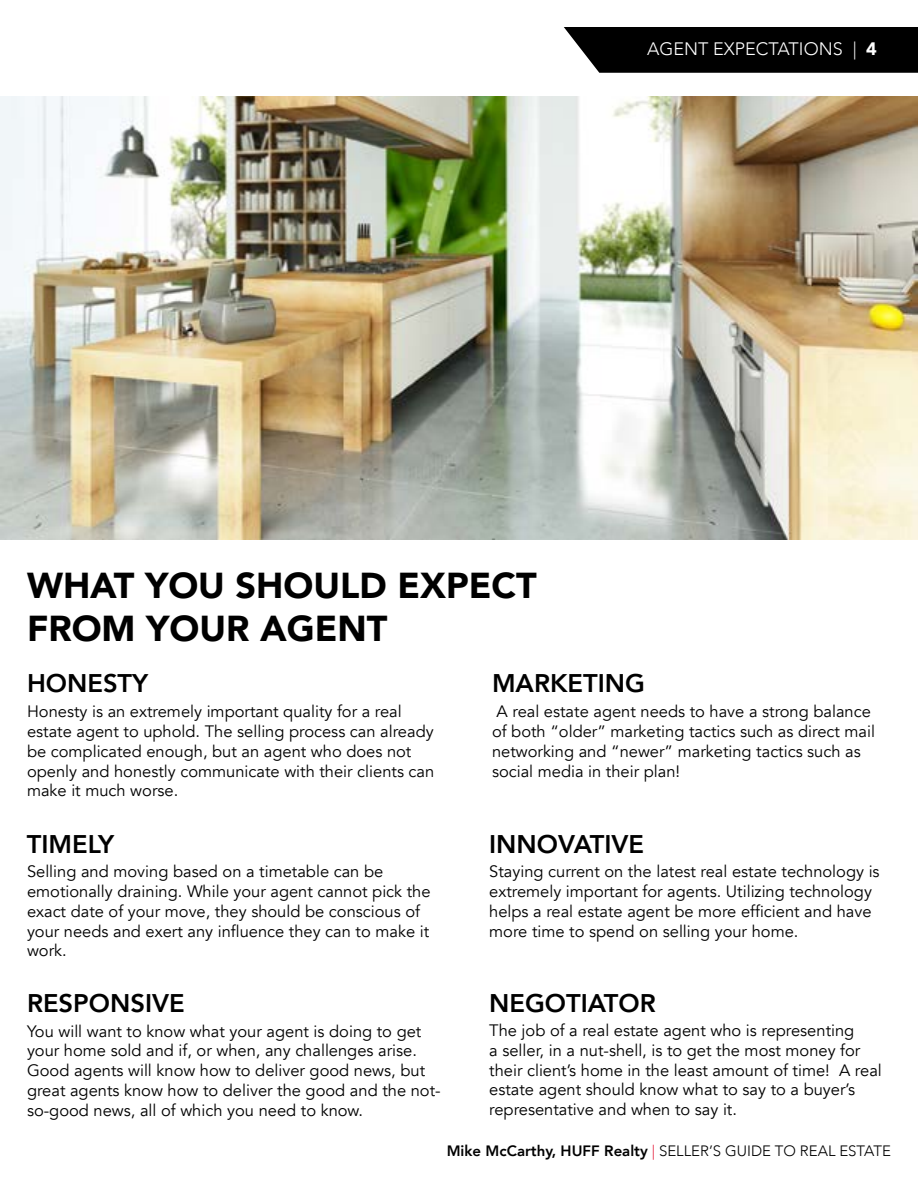
<style>
.page{position:relative;width:918px;height:1188px;background:#fff}
.page>*{position:absolute;margin:0;border:0;box-sizing:border-box;transform-origin:0 0}
.t1{font:900 36px/43.2px "Avenir";color:#000}
.t2{font:800 25.5px "Avenir";color:#000}
.t3{font:300 18px "Avenir";color:#fff}
.t4{font:16.5px/19.8px "Avenir";color:#000}
.t5{font:300 15px "Avenir";color:#000}
.s1{font-weight:900}
.s2{font-weight:800}
.s3{color:#e31837}
</style>
<div class="page">
<svg style="left:564px;top:27px;width:354px;height:46px;background:#0e0e0e"></svg>
<img style="left:0;top:96px;width:918px;height:444px">
<p class="t3" style="left:647px;top:38px;width:231px">AGENT EXPECTATIONS | <span class="s1">4</span></p>
<h1 class="t1" style="left:27px;top:563px;width:511px">WHAT YOU SHOULD EXPECT<br>FROM YOUR AGENT</h1>
<h2 class="t2" style="left:27px;top:663px;width:123px">HONESTY</h2>
<p class="t4" style="left:27px;top:702px;width:409px">Honesty is an extremely important quality for a real estate agent to uphold. The selling process can already be complicated enough, but an agent who does not openly and honestly communicate with their clients can make it much worse.</p>
<h2 class="t2" style="left:27px;top:824px;width:89px">TIMELY</h2>
<p class="t4" style="left:27px;top:862px;width:405px">Selling and moving based on a timetable can be emotionally draining. While your agent cannot pick the exact date of your move, they should be conscious of your needs and exert any influence they can to make it work.</p>
<h2 class="t2" style="left:27px;top:983px;width:159px">RESPONSIVE</h2>
<p class="t4" style="left:27px;top:1021px;width:415px">You will want to know what your agent is doing to get your home sold and if, or when, any challenges arise.<br>Good agents will know how to deliver good news, but great agents know how to deliver the good and the not&shy;so-good news, all of which you need to know.</p>
<h2 class="t2" style="left:492px;top:663px;width:154px">MARKETING</h2>
<p class="t4" style="left:492px;top:702px;width:385px">A real estate agent needs to have a strong balance of both “older” marketing tactics such as direct mail networking and “newer” marketing tactics such as social media in their plan!</p>
<h2 class="t2" style="left:489px;top:824px;width:156px">INNOVATIVE</h2>
<p class="t4" style="left:489px;top:862px;width:392px">Staying current on the latest real estate technology is extremely important for agents. Utilizing technology helps a real estate agent be more efficient and have more time to spend on selling your home.</p>
<h2 class="t2" style="left:489px;top:983px;width:168px">NEGOTIATOR</h2>
<p class="t4" style="left:489px;top:1021px;width:394px">The job of a real estate agent who is representing<br>a seller, in a nut-shell, is to get the most money for their client’s home in the least amount of time! A real estate agent should know what to say to a buyer’s representative and when to say it.</p>
<p class="t5" style="left:447px;top:1142px;width:446px"><span class="s2">Mike McCarthy, HUFF Realty</span> <span class="s3">|</span> SELLER’S GUIDE TO REAL ESTATE</p>
</div>
